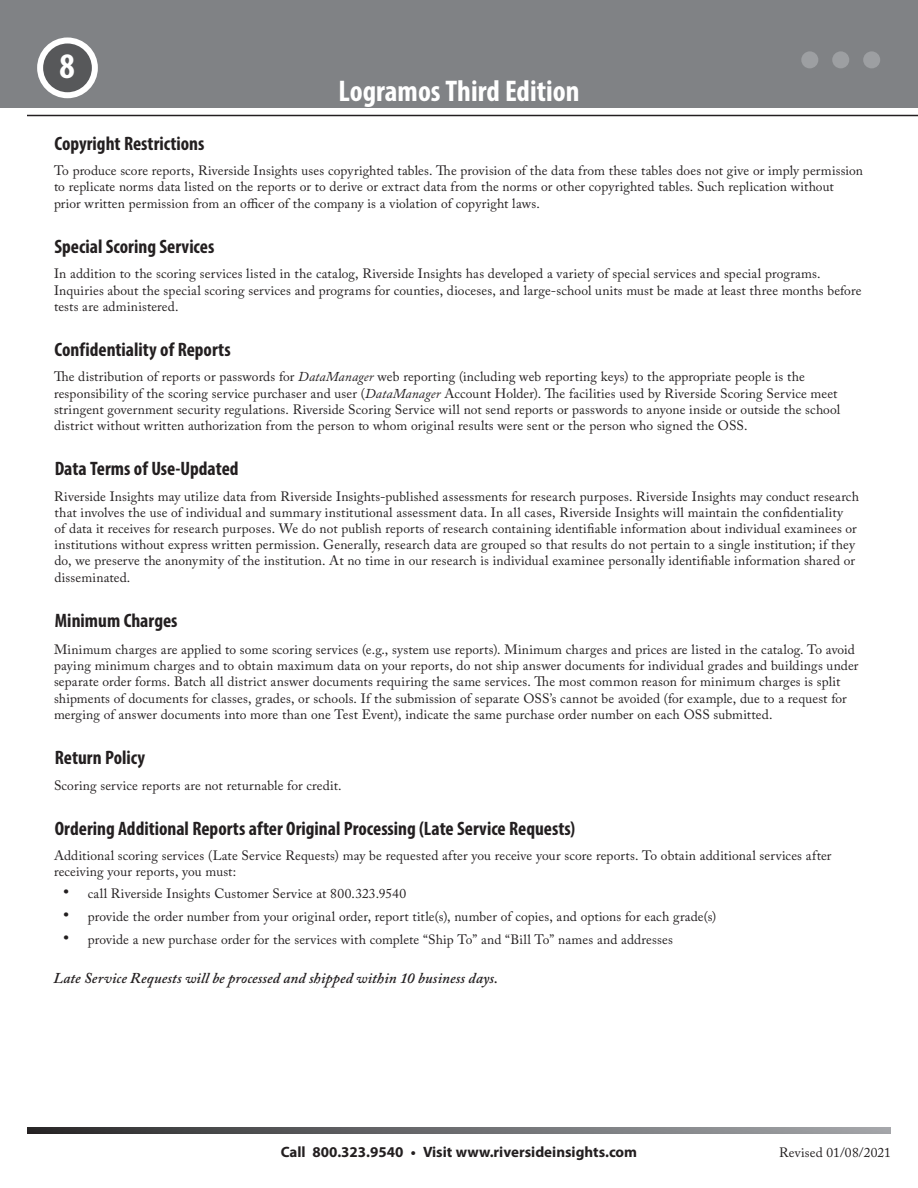
<style>
.page{position:relative;width:918px;height:1188px;background:#fff}
.page>*{position:absolute;margin:0;border:0;box-sizing:border-box;transform-origin:0 0}
.t1{font:81px "Myriad Pro";color:#9d9fa2}
.t2{font:700 condensed 36px "Myriad Pro";color:#fff}
.t3{font:700 condensed 30px "Myriad Pro";color:#fff}
.t4{font:700 condensed 19.5px "Myriad Pro";color:#231f20}
.t5{font:italic 600 15px "Adobe Caslon Pro";letter-spacing:.005em;color:#231f20}
.t6{font:700 15px "Myriad Pro";color:#231f20}
.t7{font:13.5px/16.2px "Adobe Caslon Pro";letter-spacing:.01em;color:#231f20}
.s1{font-style:italic}
.s2{font-size:18px}
</style>
<div class="page">
<div style="left:0;top:0;width:918px;height:107px;background:#808285"></div>
<div style="left:40px;top:40px;width:55px;height:55px;background:#57585a;border-radius:50%"></div>
<div style="left:37px;top:37px;width:61px;height:61px;border:6px solid #fff;border-radius:50%"></div>
<hr style="left:27px;top:115px;width:891px;height:1px;background:#231f20">
<svg style="left:27px;top:1127px;width:864px;height:7px;background:#6a6a6d"></svg>
<h2 class="t2" style="left:59px;top:44px;width:17px">8</h2>
<h1 class="t1" style="left:798px;top:10px;width:86px">•••</h1>
<h3 class="t3" style="left:339px;top:72px;width:242px">Logramos Third Edition</h3>
<h3 class="t4" style="left:55px;top:131px;width:151px">Copyright Restrictions</h3>
<p class="t7" style="left:54px;top:163px;width:811px">To produce score reports, Riverside Insights uses copyrighted tables. The provision of the data from these tables does not give or imply permission to replicate norms data listed on the reports or to derive or extract data from the norms or other copyrighted tables. Such replication without prior written permission from an officer of the company is a violation of copyright laws.</p>
<h3 class="t4" style="left:55px;top:234px;width:161px">Special Scoring Services</h3>
<p class="t7" style="left:54px;top:266px;width:809px">In addition to the scoring services listed in the catalog, Riverside Insights has developed a variety of special services and special programs.<br>Inquiries about the special scoring services and programs for counties, dioceses, and large-school units must be made at least three months before tests are administered.</p>
<h3 class="t4" style="left:55px;top:337px;width:178px">Confidentiality of Reports</h3>
<p class="t7" style="left:54px;top:369px;width:788px">The distribution of reports or passwords for <span class="s1">DataManager</span> web reporting (including web reporting keys) to the appropriate people is the responsibility of the scoring service purchaser and user (<span class="s1">DataManager</span> Account Holder). The facilities used by Riverside Scoring Service meet stringent government security regulations. Riverside Scoring Service will not send reports or passwords to anyone inside or outside the school district without written authorization from the person to whom original results were sent or the person who signed the OSS.</p>
<h3 class="t4" style="left:55px;top:456px;width:185px">Data Terms of Use-Updated</h3>
<p class="t7" style="left:54px;top:488px;width:806px">Riverside Insights may utilize data from Riverside Insights-published assessments for research purposes. Riverside Insights may conduct research that involves the use of individual and summary institutional assessment data. In all cases, Riverside Insights will maintain the confidentiality<br>of data it receives for research purposes. We do not publish reports of research containing identifiable information about individual examinees or institutions without express written permission. Generally, research data are grouped so that results do not pertain to a single institution; if they do, we preserve the anonymity of the institution. At no time in our research is individual examinee personally identifiable information shared or disseminated.</p>
<h3 class="t4" style="left:55px;top:608px;width:124px">Minimum Charges</h3>
<p class="t7" style="left:54px;top:641px;width:806px">Minimum charges are applied to some scoring services (e.g., system use reports). Minimum charges and prices are listed in the catalog. To avoid paying minimum charges and to obtain maximum data on your reports, do not ship answer documents for individual grades and buildings under separate order forms. Batch all district answer documents requiring the same services. The most common reason for minimum charges is split shipments of documents for classes, grades, or schools. If the submission of separate OSS’s cannot be avoided (for example, due to a request for merging of answer documents into more than one Test Event), indicate the same purchase order number on each OSS submitted.</p>
<h3 class="t4" style="left:55px;top:745px;width:92px">Return Policy</h3>
<p class="t7" style="left:54px;top:777px;width:289px">Scoring service reports are not returnable for credit.</p>
<h3 class="t4" style="left:55px;top:816px;width:522px">Ordering Additional Reports after Original Processing (Late Service Requests)</h3>
<p class="t7" style="left:54px;top:847px;width:779px">Additional scoring services (Late Service Requests) may be requested after you receive your score reports. To obtain additional services after receiving your reports, you must:</p>
<p class="t7" style="left:63px;top:885px;width:344px"><span class="s2">•</span> call Riverside Insights Customer Service at 800.323.9540</p>
<p class="t7" style="left:63px;top:908px;width:655px"><span class="s2">•</span> provide the order number from your original order, report title(s), number of copies, and options for each grade(s)</p>
<p class="t7" style="left:63px;top:931px;width:611px"><span class="s2">•</span> provide a new purchase order for the services with complete “Ship To” and “Bill To” names and addresses</p>
<p class="t5" style="left:53px;top:969px;width:446px">Late Service Requests will be processed and shipped within 10 business days.</p>
<p class="t6" style="left:281px;top:1143px;width:358px">Call 800.323.9540 • Visit www.riversideinsights.com</p>
<p class="t7" style="left:779px;top:1144px;width:113px">Revised 01/08/2021</p>
</div>
